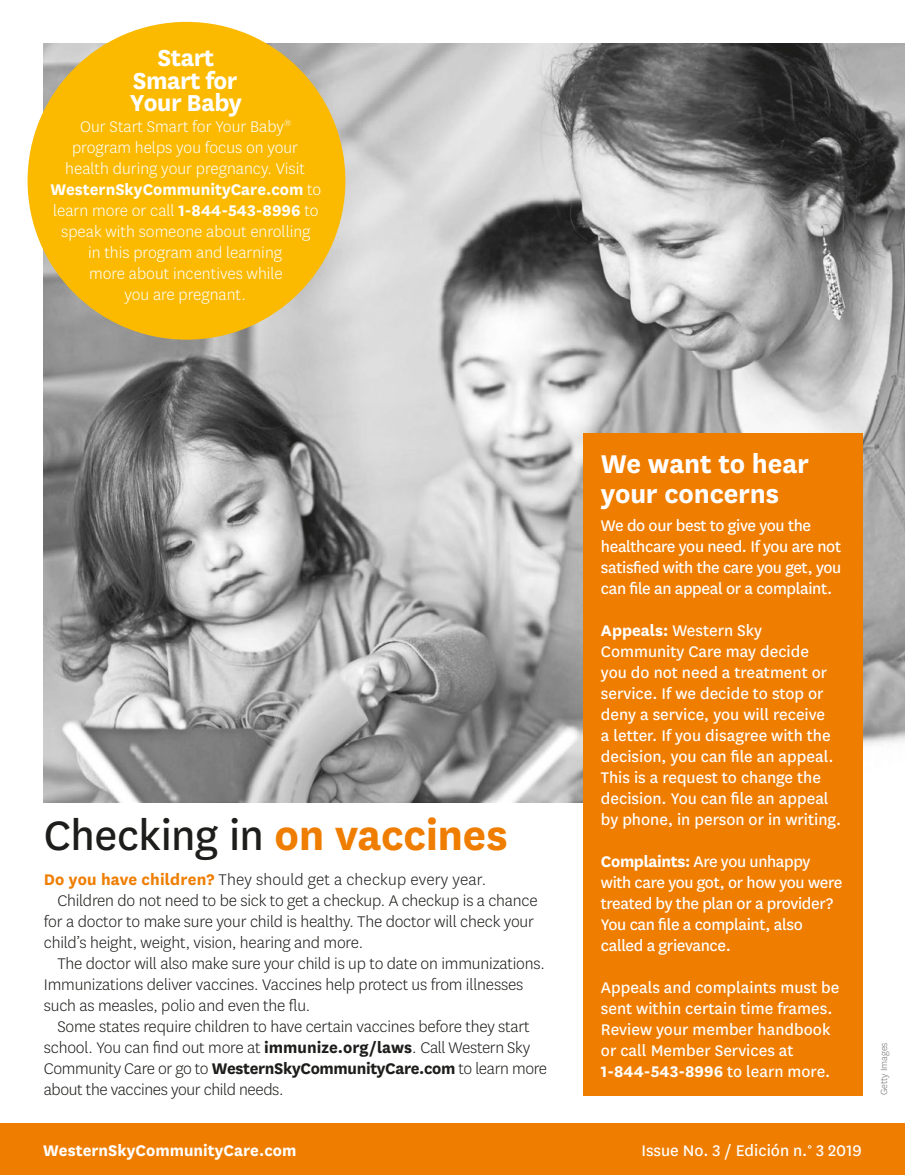
<style>
.page{position:relative;width:905px;height:1175px;background:#fff}
.page>*{position:absolute;margin:0;border:0;box-sizing:border-box;transform-origin:0 0}
.t1{font:48px "Centene Sans";letter-spacing:-.01em;color:#1d1d1b}
.t2{font:700 30px/30px "Centene Sans";letter-spacing:-.005em;color:#fff}
.t3{font:700 27px/22.5px "Centene Sans";letter-spacing:-.02em;color:#fff;text-align:center}
.t4{font:300 18px/21px "Centene Sans";letter-spacing:-.01em;color:#1d1d1b}
.t5{font:18px/21px "Centene Sans";color:#fff}
.t6{font:300 18px/21px "Centene Sans";color:#fff;text-align:center}
.t7{font:18px/21px "Centene Sans";letter-spacing:-.02em;color:#fff}
.t8{font:300 18px "Centene Sans";letter-spacing:.01em;color:#1d1d1b}
.t9{font:700 18px "Centene Sans";color:#fff}
.t10{font:300 10.5px "Centene Sans";color:#747373}
.s1{font-weight:700}
.s2{font-weight:700;color:#ef7d00}
</style>
<div class="page">
<div style="left:0;top:1123px;width:905px;height:52px;background:#ef7d00"></div>
<img style="left:44px;top:43px;width:861px;height:759px">
<div style="left:583px;top:433px;width:279px;height:662px;background:#ef7d00"></div>
<div style="left:28px;top:22px;width:317px;height:318px;background:#fbba00;border-radius:50%"></div>
<h2 class="t3" style="left:130px;top:45px;width:114px">Start<br>Smart for<br>Your Baby</h2>
<p class="t6" style="left:50px;top:116px;width:272px">Our Start Smart for Your Baby<sup>® </sup>program helps you focus on your health during your pregnancy. Visit<br><span class="s1">WesternSkyCommunityCare.com</span> to learn more or call <span class="s1">1-844-543-8996</span> to speak with someone about enrolling<br>in this program and learning<br>more about incentives while<br>you are pregnant.</p>
<h2 class="t1" style="left:44px;top:803px;width:465px">Checking in <span class="s2">on vaccines</span></h2>
<p class="t8" style="left:44px;top:868px;width:444px"><span class="s2">Do you have children?</span> They should get a checkup every year.</p>
<p class="t4" style="left:44px;top:889px;width:495px;text-indent:14px">Children do not need to be sick to get a checkup. A checkup is a chance for a doctor to make sure your child is healthy. The doctor will check your child’s height, weight, vision, hearing and more.</p>
<p class="t4" style="left:44px;top:952px;width:502px;text-indent:14px">The doctor will also make sure your child is up to date on immunizations.<br>Immunizations deliver vaccines. Vaccines help protect us from illnesses such as measles, polio and even the flu.</p>
<p class="t4" style="left:44px;top:1015px;width:504px;text-indent:14px">Some states require children to have certain vaccines before they start school. You can find out more at <span class="s1">immunize.org/laws</span>. Call Western Sky Community Care or go to <span class="s1">WesternSkyCommunityCare.com</span> to learn more about the vaccines your child needs.</p>
<h2 class="t2" style="left:601px;top:447px;width:210px">We want to hear your concerns</h2>
<p class="t7" style="left:601px;top:514px;width:242px">We do our best to give you the healthcare you need. If you are not satisfied with the care you get, you can file an appeal or a complaint.</p>
<p class="t5" style="left:601px;top:619px;width:242px"><span class="s1">Appeals:</span> Western Sky<br>Community Care may decide<br>you do not need a treatment or service. If we decide to stop or deny a service, you will receive<br>a letter. If you disagree with the decision, you can file an appeal.<br>This is a request to change the decision. You can file an appeal by phone, in person or in writing.</p>
<p class="t7" style="left:601px;top:850px;width:243px"><span class="s1">Complaints:</span> Are you unhappy with care you got, or how you were treated by the plan or a provider?<br>You can file a complaint, also called a grievance.</p>
<p class="t5" style="left:601px;top:976px;width:240px">Appeals and complaints must be sent within certain time frames.<br>Review your member handbook or call Member Services at<br><span class="s1">1-844-543-8996</span> to learn more.</p>
<p class="t9" style="left:43px;top:1137px;width:255px">WesternSkyCommunityCare.com</p>
<p class="t5" style="left:641px;top:1139px;width:222px">Issue No. 3 / Edición n.° 3 2019</p>
<p class="t10" style="left:877px;top:1095px;width:54px;rotate:-90deg">Getty Images</p>
</div>
